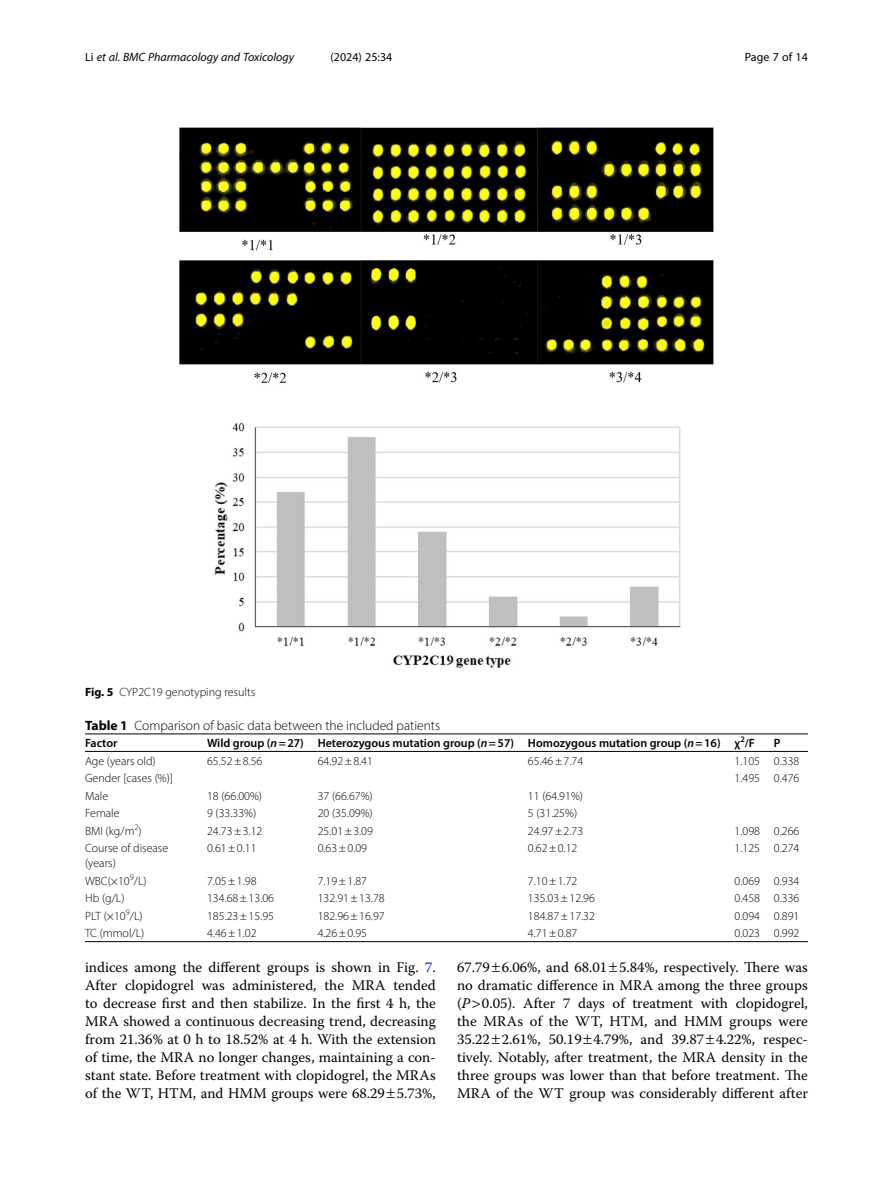
<style>
.page{position:relative;width:893px;height:1191px;background:#fff}
.page>*{position:absolute;margin:0;border:0;box-sizing:border-box;transform-origin:0 0}
.Body_Text{font:14.7px/18px "Warnock Pro";color:#000;text-align:justify}
.Table_Caption{font:300 13.5px "Myriad Pro";color:#000}
.Table_Body{font:300 12px/15px "Myriad Pro";color:#000}
.Table_Head{font:600 12px "Myriad Pro";color:#000}
.t1{font:italic 12px "Myriad Pro";color:#000}
.Figure_Caption{font:300 12px "Myriad Pro";color:#000}
.t2{font:12px "Myriad Pro";color:#000}
.s1{font-style:normal}
.s2{font-weight:700}
.s3{font-style:italic}
.s4{color:#00f}
</style>
<div class="page">
<hr style="left:85px;top:751px;width:122px;height:1px;background:#000">
<hr style="left:207px;top:733px;width:111px;height:1px;background:#000">
<hr style="left:207px;top:751px;width:111px;height:1px;background:#000">
<hr style="left:318px;top:733px;width:210px;height:1px;background:#000">
<hr style="left:318px;top:751px;width:210px;height:1px;background:#000">
<hr style="left:528px;top:733px;width:206px;height:1px;background:#000">
<hr style="left:528px;top:751px;width:206px;height:1px;background:#000">
<hr style="left:734px;top:733px;width:40px;height:1px;background:#000">
<hr style="left:734px;top:751px;width:40px;height:1px;background:#000">
<hr style="left:774px;top:733px;width:34px;height:1px;background:#000">
<hr style="left:774px;top:751px;width:34px;height:1px;background:#000">
<hr style="left:85px;top:941px;width:122px;height:1px;background:#000">
<hr style="left:207px;top:941px;width:111px;height:1px;background:#000">
<hr style="left:318px;top:941px;width:210px;height:1px;background:#000">
<hr style="left:528px;top:941px;width:206px;height:1px;background:#000">
<hr style="left:734px;top:941px;width:40px;height:1px;background:#000">
<hr style="left:774px;top:941px;width:34px;height:1px;background:#000">
<hr style="left:85px;top:733px;width:122px;height:1px;background:#000">
<img style="left:179px;top:127px;width:535px;height:541px">
<p class="t1" style="left:85px;top:50px;width:211px"><span class="s1">Li</span> et al. BMC Pharmacology and Toxicology</p>
<p class="t2" style="left:331px;top:50px;width:63px">(2024) 25:34</p>
<p class="t2" style="left:745px;top:50px;width:65px">Page 7 of 14</p>
<p class="Figure_Caption" style="left:85px;top:684px;width:172px"><span class="s2">Fig. 5</span> CYP2C19 genotyping results</p>
<p class="Table_Caption" style="left:85px;top:717px;width:357px"><span class="s2">Table 1</span> Comparison of basic data between the included patients</p>
<p class="Table_Head" style="left:85px;top:735px;width:34px">Factor</p>
<p class="Table_Head" style="left:207px;top:735px;width:98px">Wild group (<span class="s3">n</span>=27)</p>
<p class="Table_Head" style="left:318px;top:735px;width:198px">Heterozygous mutation group (<span class="s3">n</span>=57)</p>
<p class="Table_Head" style="left:528px;top:735px;width:194px">Homozygous mutation group (<span class="s3">n</span>=16)</p>
<p class="Table_Head" style="left:734px;top:735px;width:22px">χ<sup>2</sup>/F</p>
<p class="Table_Head" style="left:774px;top:735px;width:8px">P</p>
<p class="Table_Body" style="left:85px;top:753px;width:72px">Age (years old)</p>
<p class="Table_Body" style="left:207px;top:753px;width:57px">65.52±8.56</p>
<p class="Table_Body" style="left:318px;top:753px;width:57px">64.92±8.41</p>
<p class="Table_Body" style="left:528px;top:753px;width:57px">65.46±7.74</p>
<p class="Table_Body" style="left:734px;top:753px;width:27px">1.105</p>
<p class="Table_Body" style="left:774px;top:753px;width:27px">0.338</p>
<p class="Table_Body" style="left:85px;top:770px;width:90px">Gender [cases (%)]</p>
<p class="Table_Body" style="left:734px;top:770px;width:27px">1.495</p>
<p class="Table_Body" style="left:774px;top:770px;width:27px">0.476</p>
<p class="Table_Body" style="left:85px;top:788px;width:25px">Male</p>
<p class="Table_Body" style="left:207px;top:788px;width:57px">18 (66.00%)</p>
<p class="Table_Body" style="left:318px;top:788px;width:57px">37 (66.67%)</p>
<p class="Table_Body" style="left:528px;top:788px;width:57px">11 (64.91%)</p>
<p class="Table_Body" style="left:85px;top:805px;width:36px">Female</p>
<p class="Table_Body" style="left:207px;top:805px;width:51px">9 (33.33%)</p>
<p class="Table_Body" style="left:318px;top:805px;width:57px">20 (35.09%)</p>
<p class="Table_Body" style="left:528px;top:805px;width:51px">5 (31.25%)</p>
<p class="Table_Body" style="left:85px;top:823px;width:58px">BMI (kg/m<sup>2</sup>)</p>
<p class="Table_Body" style="left:207px;top:823px;width:57px">24.73±3.12</p>
<p class="Table_Body" style="left:318px;top:823px;width:57px">25.01±3.09</p>
<p class="Table_Body" style="left:528px;top:823px;width:57px">24.97±2.73</p>
<p class="Table_Body" style="left:734px;top:823px;width:27px">1.098</p>
<p class="Table_Body" style="left:774px;top:823px;width:27px">0.266</p>
<p class="Table_Body" style="left:85px;top:840px;width:85px">Course of disease (years)</p>
<p class="Table_Body" style="left:207px;top:840px;width:51px">0.61±0.11</p>
<p class="Table_Body" style="left:318px;top:840px;width:51px">0.63±0.09</p>
<p class="Table_Body" style="left:528px;top:840px;width:51px">0.62±0.12</p>
<p class="Table_Body" style="left:734px;top:840px;width:27px">1.125</p>
<p class="Table_Body" style="left:774px;top:840px;width:27px">0.274</p>
<p class="Table_Body" style="left:85px;top:873px;width:63px">WBC(×10<sup>9</sup>/L)</p>
<p class="Table_Body" style="left:207px;top:873px;width:51px">7.05±1.98</p>
<p class="Table_Body" style="left:318px;top:873px;width:51px">7.19±1.87</p>
<p class="Table_Body" style="left:528px;top:873px;width:51px">7.10±1.72</p>
<p class="Table_Body" style="left:734px;top:873px;width:27px">0.069</p>
<p class="Table_Body" style="left:774px;top:873px;width:27px">0.934</p>
<p class="Table_Body" style="left:85px;top:890px;width:41px">Hb (g/L)</p>
<p class="Table_Body" style="left:207px;top:890px;width:69px">134.68±13.06</p>
<p class="Table_Body" style="left:318px;top:890px;width:69px">132.91±13.78</p>
<p class="Table_Body" style="left:528px;top:890px;width:69px">135.03±12.96</p>
<p class="Table_Body" style="left:734px;top:890px;width:27px">0.458</p>
<p class="Table_Body" style="left:774px;top:890px;width:27px">0.336</p>
<p class="Table_Body" style="left:85px;top:908px;width:59px">PLT (×10<sup>9</sup>/L)</p>
<p class="Table_Body" style="left:207px;top:908px;width:69px">185.23±15.95</p>
<p class="Table_Body" style="left:318px;top:908px;width:69px">182.96±16.97</p>
<p class="Table_Body" style="left:528px;top:908px;width:69px">184.87±17.32</p>
<p class="Table_Body" style="left:734px;top:908px;width:27px">0.094</p>
<p class="Table_Body" style="left:774px;top:908px;width:27px">0.891</p>
<p class="Table_Body" style="left:85px;top:925px;width:61px">TC (mmol/L)</p>
<p class="Table_Body" style="left:207px;top:925px;width:51px">4.46±1.02</p>
<p class="Table_Body" style="left:318px;top:925px;width:51px">4.26±0.95</p>
<p class="Table_Body" style="left:528px;top:925px;width:51px">4.71±0.87</p>
<p class="Table_Body" style="left:734px;top:925px;width:27px">0.023</p>
<p class="Table_Body" style="left:774px;top:925px;width:27px">0.992</p>
<p class="Body_Text" style="left:85px;top:958px;width:352px">indices among the different groups is shown in Fig. <span class="s4">7</span>.<br>After clopidogrel was administered, the MRA tended to decrease first and then stabilize. In the first 4 h, the MRA showed a continuous decreasing trend, decreasing from 21.36% at 0 h to 18.52% at 4 h. With the extension of time, the MRA no longer changes, maintaining a con&shy;stant state. Before treatment with clopidogrel, the MRAs of the WT, HTM, and HMM groups were 68.29 5.73%,</p>
<p class="Body_Text" style="left:457px;top:958px;width:352px">67.79 6.06%, and 68.01 5.84%, respectively. There was no dramatic difference in MRA among the three groups (<span class="s3">P</span> 0.05). After 7 days of treatment with clopidogrel, the MRAs of the WT, HTM, and HMM groups were 35.22 2.61%, 50.19 4.79%, and 39.87 4.22%, respec&shy;tively. Notably, after treatment, the MRA density in the three groups was lower than that before treatment. The MRA of the WT group was considerably different after</p>
</div>
